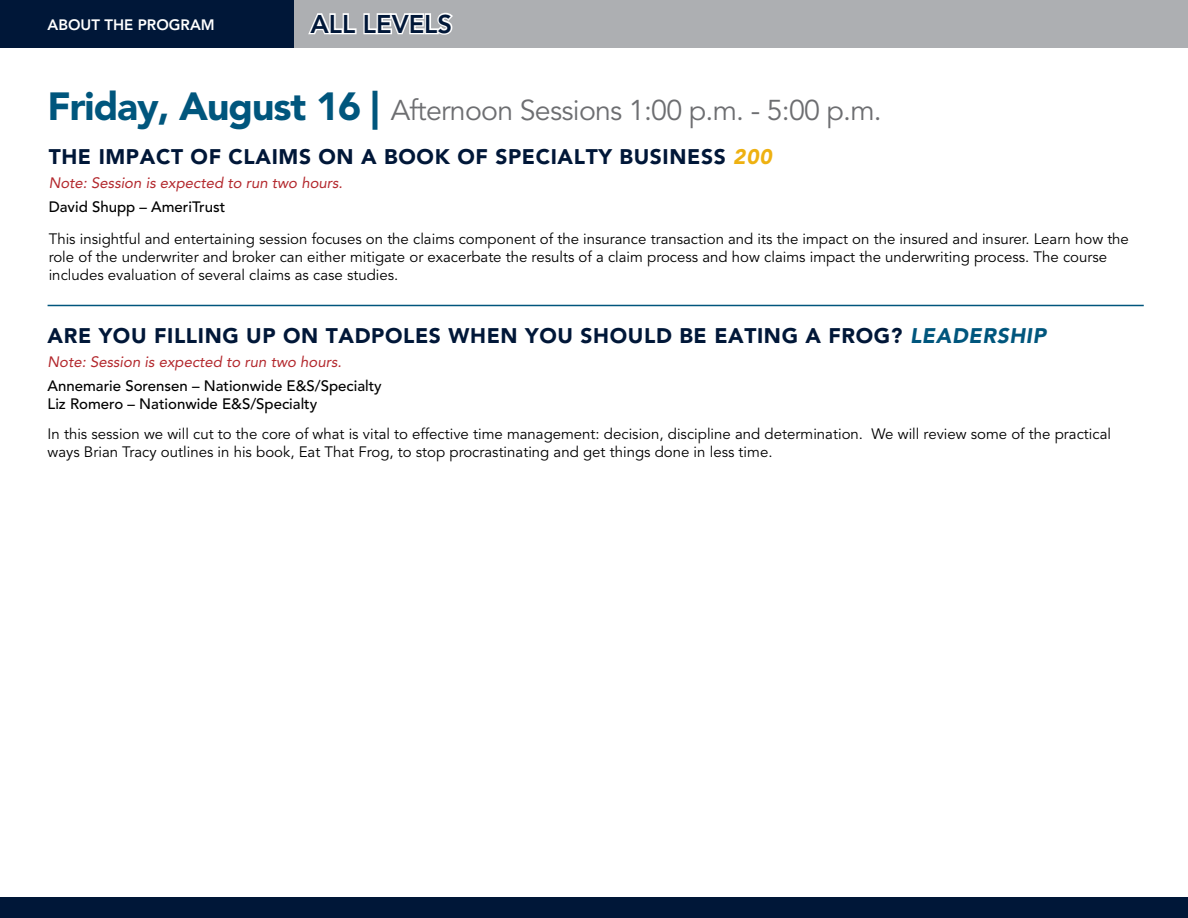
<style>
.page{position:relative;width:1188px;height:918px;background:#fff}
.page>*{position:absolute;margin:0;border:0;box-sizing:border-box;transform-origin:0 0}
.t1{font:28.5px "Avenir LT Std";letter-spacing:-.025em;color:#6d6e71}
.t2{font:800 25.5px "Avenir LT Std";color:#001738}
.t3{font:900 21px "Avenir LT Std";letter-spacing:.03em;color:#001738}
.t4{font:15px/18px "Avenir LT Std";color:#000}
.t5{font:500 15px/18px "Avenir LT Std";color:#000}
.t6{font:italic 15px "Avenir LT Std";color:#b3282d}
.t7{font:800 15px "Avenir LT Std";color:#fff}
.s1{font-weight:900;font-size:39px;color:#00567d}
.s2{font-style:italic;color:#eeb111}
.s3{font-style:italic;color:#00567d}
</style>
<div class="page">
<div style="left:0;top:0;width:1188px;height:48px;background:#adafb2"></div>
<svg style="left:308px;top:12px;width:145px;height:23px"></svg>
<div style="left:0;top:0;width:294px;height:48px;background:#001738"></div>
<div style="left:0;top:897px;width:1188px;height:21px;background:#001738"></div>
<hr style="left:48px;top:305px;width:1096px;height:1px;background:#00567d">
<p class="t7" style="left:48px;top:16px;width:169px">ABOUT THE PROGRAM</p>
<h2 class="t2" style="left:310px;top:9px;width:143px">ALL LEVELS</h2>
<h1 class="t1" style="left:48px;top:94px;width:836px"><span class="s1">Friday, August 16 |</span> Afternoon Sessions 1:00 p.m. - 5:00 p.m.</h1>
<h3 class="t3" style="left:49px;top:144px;width:725px">THE IMPACT OF CLAIMS ON A BOOK OF SPECIALTY BUSINESS <span class="s2">200</span></h3>
<p class="t6" style="left:49px;top:174px;width:296px">Note: Session is expected to run two hours.</p>
<p class="t5" style="left:49px;top:198px;width:178px">David Shupp – AmeriTrust</p>
<p class="t4" style="left:49px;top:230px;width:1082px">This insightful and entertaining session focuses on the claims component of the insurance transaction and its the impact on the insured and insurer. Learn how the role of the underwriter and broker can either mitigate or exacerbate the results of a claim process and how claims impact the underwriting process. The course includes evaluation of several claims as case studies.</p>
<h3 class="t3" style="left:48px;top:323px;width:1000px">ARE YOU FILLING UP ON TADPOLES WHEN YOU SHOULD BE EATING A FROG? <span class="s3">LEADERSHIP</span></h3>
<p class="t6" style="left:48px;top:353px;width:296px">Note: Session is expected to run two hours.</p>
<p class="t5" style="left:48px;top:377px;width:336px">Annemarie Sorensen – Nationwide E&amp;S/Specialty<br>Liz Romero – Nationwide E&amp;S/Specialty</p>
<p class="t4" style="left:48px;top:425px;width:1065px">In this session we will cut to the core of what is vital to effective time management: decision, discipline and determination. We will review some of the practical ways Brian Tracy outlines in his book, Eat That Frog, to stop procrastinating and get things done in less time.</p>
</div>
